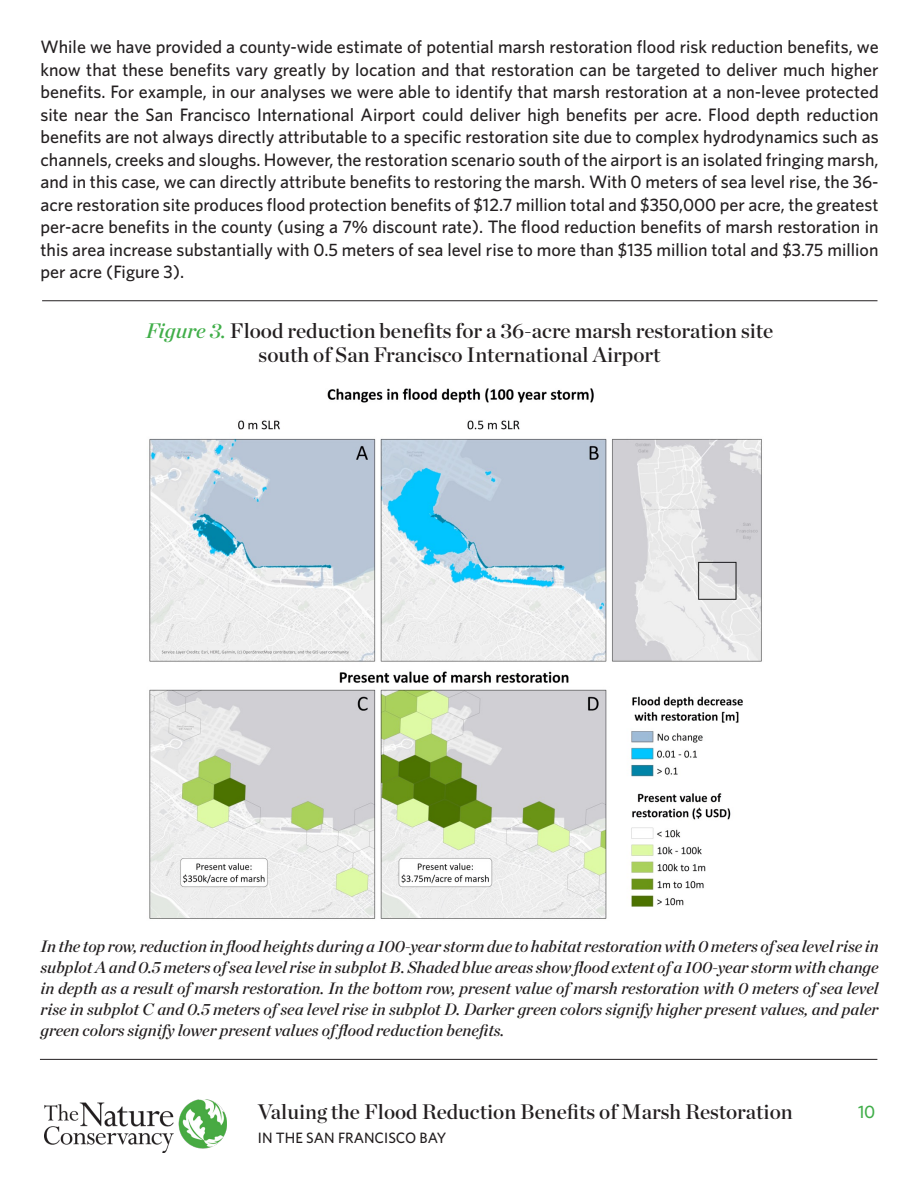
<style>
.page{position:relative;width:918px;height:1188px;background:#fff}
.page>*{position:absolute;margin:0;border:0;box-sizing:border-box;transform-origin:0 0}
.t1{font:21px/24px "Chronicle Display Semi";color:#231f20;text-align:center}
.t2{font:500 18px/22.5px "Whitney";color:#231f20;text-align:justify}
.t3{font:500 18px "Whitney";color:#40ae49}
.t4{font:italic 16.5px/21px "Chronicle Display Semi";color:#231f20;text-align:justify}
.t5{font:500 15px "Whitney";color:#231f20}
.s1{font-style:italic;color:#40ae49}
</style>
<div class="page">
<img style="left:44px;top:1099px;width:183px;height:53px">
<hr style="left:40px;top:1059px;width:837px;height:1px;background:#231f20">
<img style="left:149px;top:388px;width:613px;height:531px">
<hr style="left:42px;top:300px;width:835px;height:1px;background:#231f20">
<p class="t2" style="left:40px;top:35px;width:840px">While we have provided a county-wide estimate of potential marsh restoration flood risk reduction benefits, we know that these benefits vary greatly by location and that restoration can be targeted to deliver much higher benefits. For example, in our analyses we were able to identify that marsh restoration at a non-levee protected site near the San Francisco International Airport could deliver high benefits per acre. Flood depth reduction benefits are not always directly attributable to a specific restoration site due to complex hydrodynamics such as channels, creeks and sloughs. However, the restoration scenario south of the airport is an isolated fringing marsh, and in this case, we can directly attribute benefits to restoring the marsh. With 0 meters of sea level rise, the 36- acre restoration site produces flood protection benefits of $12.7 million total and $350,000 per acre, the greatest per-acre benefits in the county (using a 7% discount rate). The flood reduction benefits of marsh restoration in this area increase substantially with 0.5 meters of sea level rise to more than $135 million total and $3.75 million per acre (Figure 3).</p>
<p class="t1" style="left:146px;top:317px;width:629px"><span class="s1">Figure 3.</span> Flood reduction benefits for a 36-acre marsh restoration site south of San Francisco International Airport</p>
<p class="t4" style="left:40px;top:935px;width:840px">In the top row, reduction in flood heights during a 100-year storm due to habitat restoration with 0 meters of sea level rise in subplot A and 0.5 meters of sea level rise in subplot B. Shaded blue areas show flood extent of a 100-year storm with change in depth as a result of marsh restoration. In the bottom row, present value of marsh restoration with 0 meters of sea level rise in subplot C and 0.5 meters of sea level rise in subplot D. Darker green colors signify higher present values, and paler green colors signify lower present values of flood reduction benefits.</p>
<p class="t1" style="left:258px;top:1098px;width:536px">Valuing the Flood Reduction Benefits of Marsh Restoration</p>
<p class="t5" style="left:258px;top:1129px;width:190px">IN THE SAN FRANCISCO BAY</p>
<p class="t3" style="left:858px;top:1101px;width:19px">10</p>
</div>
